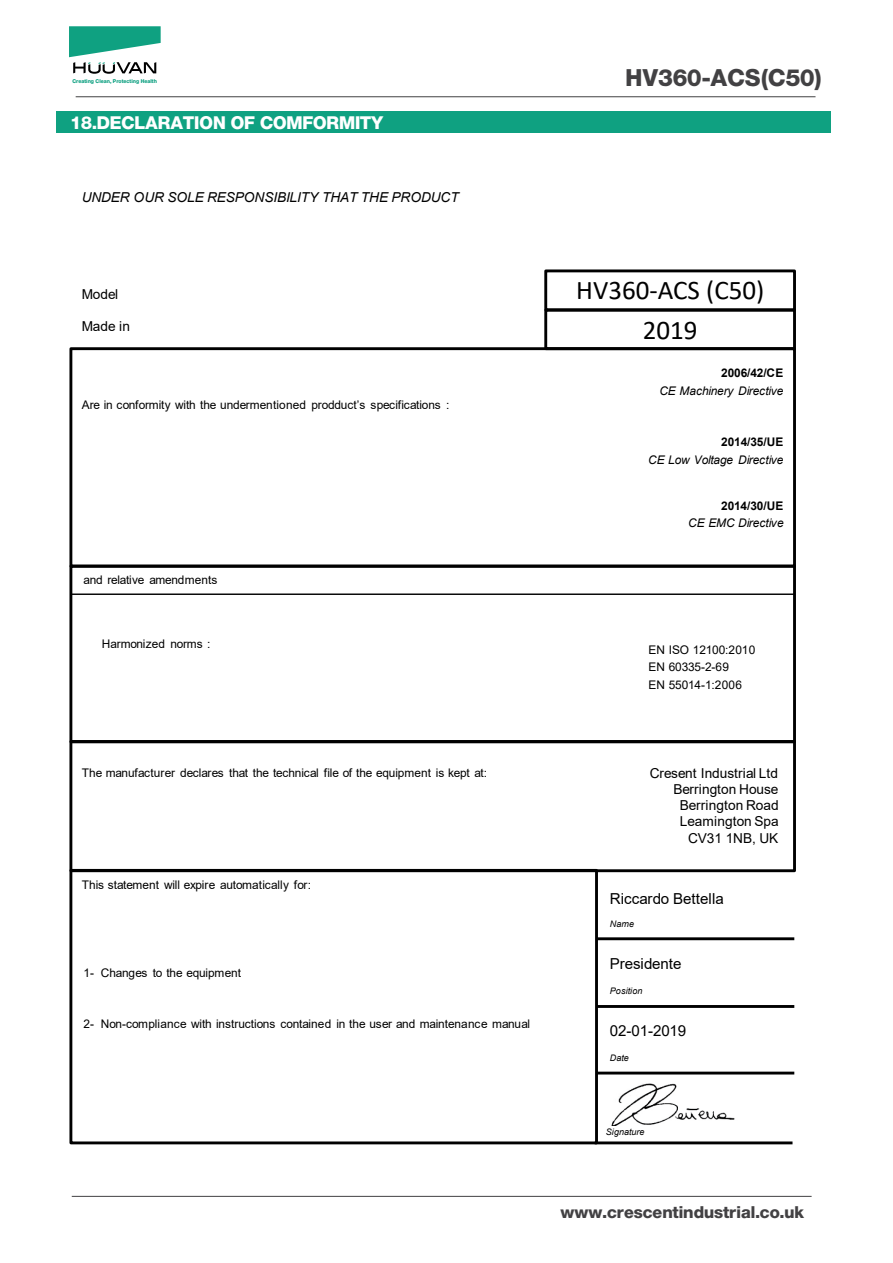
<style>
.page{position:relative;width:893px;height:1263px;background:#fff}
.page>*{position:absolute;margin:0;border:0;box-sizing:border-box;transform-origin:0 0}
.t1{font:27px/39.2px "Calibri";color:#000;text-align:center}
.t2{font:800 23.85px "Neue Helvetica BQ";color:#424143}
.t3{font:800 18px "Neue Helvetica BQ";letter-spacing:-.01em;color:#fff}
.t4{font:800 16.8px "Neue Helvetica BQ";color:#424143}
.t5{font:15.15px "Arial";letter-spacing:-.005em;color:#000}
.t6{font:13.65px/16.2px "Arial";letter-spacing:-.005em;color:#000;text-align:right}
.t7{font:italic 13.65px "Arial";letter-spacing:-.01em;color:#000}
.t8{font:11.85px/17.2px "Arial";letter-spacing:-.01em;color:#000}
.t9{font:italic 11.85px "Arial";letter-spacing:-.005em;color:#000}
.t10{font:700 11.85px "Arial";letter-spacing:-.01em;color:#000}
.t11{font:italic 9px "Arial";color:#000}
.t12{font:800 5.4px "Neue Helvetica BQ";color:#0ea081;scale:.96 1}
</style>
<div class="page">
<hr style="left:72px;top:1196px;width:740px;height:1px;background:#424143">
<svg style="left:69px;top:26px;width:92px;height:48px"></svg>
<hr style="left:76px;top:96px;width:740px;height:1px;background:#424143">
<div style="left:69px;top:347px;width:727px;height:221px;border:3px solid #000"></div>
<div style="left:56px;top:111px;width:774px;height:21px;background:#0fa181"></div>
<div style="left:544px;top:269px;width:252px;height:42px;border:3px solid #000"></div>
<div style="left:544px;top:309px;width:252px;height:41px;border:3px solid #000"></div>
<div style="left:69px;top:565px;width:727px;height:178px;border:3px solid #000"></div>
<div style="left:69px;top:740px;width:727px;height:132px;border:3px solid #000"></div>
<hr style="left:71px;top:593px;width:723px;height:2px;background:#000">
<div style="left:69px;top:869px;width:529px;height:275px;border:3px solid #000"></div>
<hr style="left:597px;top:937px;width:197px;height:3px;background:#000">
<hr style="left:597px;top:1005px;width:197px;height:3px;background:#000">
<hr style="left:597px;top:1072px;width:197px;height:2px;background:#000">
<img style="left:611px;top:1083px;width:124px;height:42px">
<hr style="left:595px;top:1141px;width:198px;height:3px;background:#000">
<p class="t12" style="left:72px;top:78px;width:90px">Creating Clean, Protecting Health</p>
<h2 class="t2" style="left:626px;top:62px;width:198px">HV360-ACS(C50)</h2>
<h3 class="t3" style="left:71px;top:111px;width:315px">18.DECLARATION OF COMFORMITY</h3>
<p class="t7" style="left:82px;top:188px;width:378px">UNDER OUR SOLE RESPONSIBILITY THAT THE PRODUCT</p>
<p class="t6" style="left:82px;top:286px;width:38px">Model</p>
<p class="t6" style="left:82px;top:318px;width:50px">Made in</p>
<p class="t8" style="left:82px;top:396px;width:369px">Are in conformity with the undermentioned prodduct’s specifications :</p>
<p class="t8" style="left:84px;top:571px;width:135px">and relative amendments</p>
<p class="t8" style="left:102px;top:635px;width:110px">Harmonized norms :</p>
<h1 class="t1" style="left:576px;top:270px;width:190px">HV360-ACS (C50)<br>2019</h1>
<p class="t10" style="left:721px;top:365px;width:64px">2006/42/CE</p>
<p class="t9" style="left:659px;top:383px;width:126px">CE Machinery Directive</p>
<p class="t10" style="left:721px;top:434px;width:64px">2014/35/UE</p>
<p class="t9" style="left:648px;top:452px;width:137px">CE Low Voltage Directive</p>
<p class="t10" style="left:721px;top:497px;width:64px">2014/30/UE</p>
<p class="t9" style="left:688px;top:515px;width:97px">CE EMC Directive</p>
<p class="t8" style="left:649px;top:641px;width:108px">EN ISO 12100:2010<br>EN 60335-2-69<br>EN 55014-1:2006</p>
<p class="t8" style="left:82px;top:764px;width:407px">The manufacturer declares that the technical file of the equipment is kept at:</p>
<p class="t6" style="left:650px;top:765px;width:131px">Cresent Industrial Ltd<br>Berrington House<br>Berrington Road<br>Leamington Spa<br>CV31 1NB, UK</p>
<p class="t8" style="left:82px;top:876px;width:231px">This statement will expire automatically for:</p>
<p class="t5" style="left:610px;top:888px;width:116px">Riccardo Bettella</p>
<p class="t8" style="left:84px;top:964px;width:159px">1- Changes to the equipment</p>
<p class="t8" style="left:84px;top:1015px;width:448px">2- Non-compliance with instructions contained in the user and maintenance manual</p>
<p class="t11" style="left:610px;top:918px;width:26px">Name</p>
<p class="t5" style="left:610px;top:953px;width:73px">Presidente</p>
<p class="t11" style="left:610px;top:985px;width:34px">Position</p>
<p class="t5" style="left:610px;top:1020px;width:78px">02-01-2019</p>
<p class="t11" style="left:610px;top:1052px;width:21px">Date</p>
<p class="t11" style="left:606px;top:1126px;width:40px">Signature</p>
<h3 class="t4" style="left:561px;top:1201px;width:245px">www.crescentindustrial.co.uk</h3>
</div>
